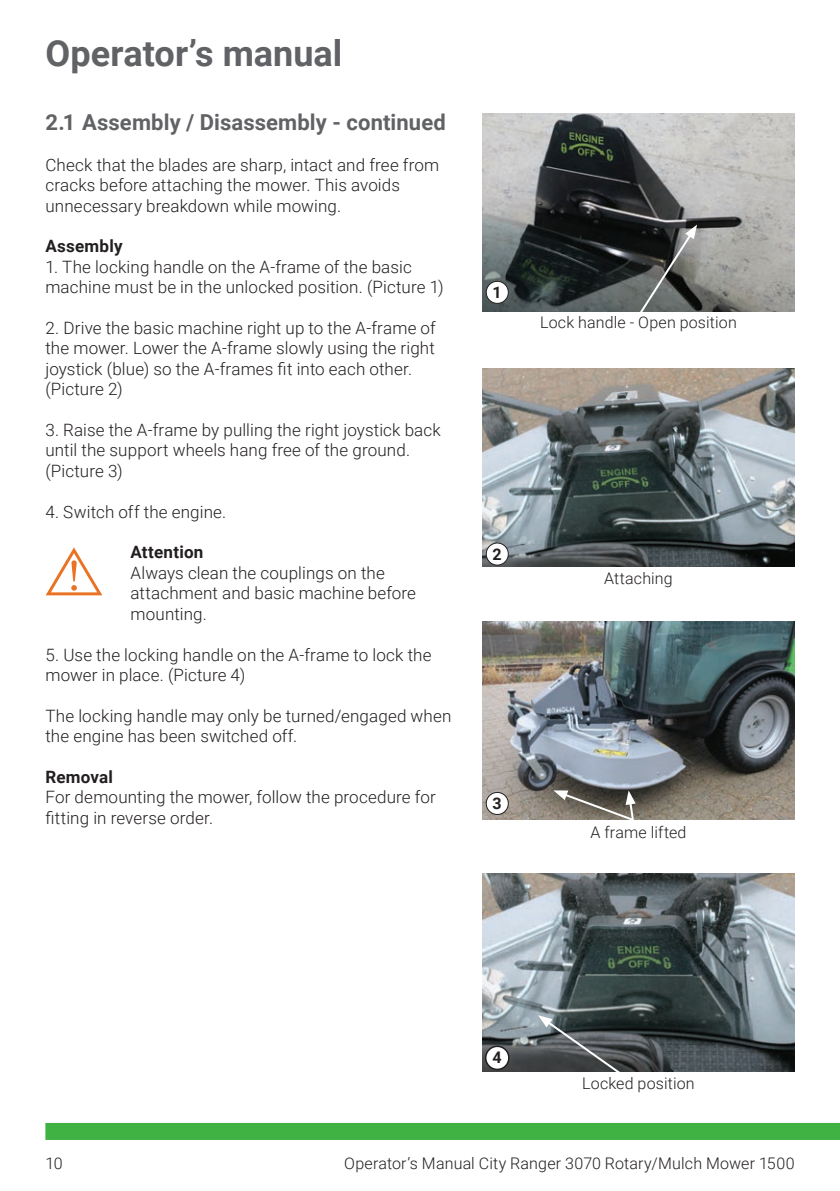
<style>
.page{position:relative;width:840px;height:1191px;background:#fff}
.page>*{position:absolute;margin:0;border:0;box-sizing:border-box;transform-origin:0 0}
.t1{font:700 36px "Roboto";color:#616265}
.t2{font:700 22px "Roboto";letter-spacing:.005em;color:#616265}
.t3{font:300 17px/20.4px "Roboto";letter-spacing:.01em;color:#231f20}
.t4{font:700 17px "Roboto";letter-spacing:.015em;color:#231f20}
.t5{font:300 16px "Roboto";letter-spacing:.01em;color:#231f20}
.t6{font:700 16px "Roboto";color:#231f20}
</style>
<div class="page">
<div style="left:45px;top:1123px;width:794px;height:17px;background:#40b143"></div>
<img style="left:482px;top:368px;width:312px;height:199px">
<img style="left:482px;top:621px;width:312px;height:198px">
<svg style="left:553px;top:790px;width:83px;height:30px;background:#767168"></svg>
<img style="left:482px;top:113px;width:312px;height:199px">
<svg style="left:634px;top:225px;width:62px;height:87px;background:#505351"></svg>
<img style="left:482px;top:873px;width:312px;height:198px">
<div style="left:485px;top:1046px;width:23px;height:23px;background:#fff;border-radius:50%"></div>
<div style="left:484px;top:1045px;width:25px;height:25px;border:2px solid #231f20;border-radius:50%"></div>
<svg style="left:537px;top:1015px;width:85px;height:57px;background:#515658"></svg>
<div style="left:486px;top:543px;width:22px;height:22px;background:#fff;border-radius:50%"></div>
<div style="left:485px;top:543px;width:23px;height:22px;border:1px solid #231f20;border-radius:50%"></div>
<div style="left:486px;top:281px;width:22px;height:22px;background:#fff;border-radius:50%"></div>
<div style="left:485px;top:281px;width:23px;height:23px;border:1px solid #231f20;border-radius:50%"></div>
<div style="left:486px;top:792px;width:22px;height:22px;background:#fff;border-radius:50%"></div>
<div style="left:485px;top:792px;width:23px;height:22px;border:1px solid #231f20;border-radius:50%"></div>
<svg style="left:46px;top:547px;width:56px;height:48px"></svg>
<h1 class="t1" style="left:45px;top:28px;width:298px">Operator’s manual</h1>
<p class="t2" style="left:45px;top:107px;width:402px">2.1 Assembly / Disassembly - continued</p>
<p class="t3" style="left:45px;top:154px;width:395px">Check that the blades are sharp, intact and free from cracks before attaching the mower. This avoids unnecessary breakdown while mowing.</p>
<p class="t4" style="left:45px;top:234px;width:79px">Assembly</p>
<p class="t3" style="left:45px;top:256px;width:399px">1. The locking handle on the A-frame of the basic machine must be in the unlocked position. (Picture 1)</p>
<p class="t3" style="left:45px;top:317px;width:391px">2. Drive the basic machine right up to the A-frame of the mower. Lower the A-frame slowly using the right joystick (blue) so the A-frames fit into each other. (Picture 2)</p>
<p class="t3" style="left:45px;top:419px;width:397px">3. Raise the A-frame by pulling the right joystick back until the support wheels hang free of the ground. (Picture 3)</p>
<p class="t3" style="left:45px;top:501px;width:182px">4. Switch off the engine.</p>
<p class="t4" style="left:130px;top:540px;width:74px">Attention</p>
<p class="t3" style="left:130px;top:562px;width:287px">Always clean the couplings on the attachment and basic machine before mounting.</p>
<p class="t3" style="left:45px;top:643px;width:387px">5. Use the locking handle on the A-frame to lock the mower in place. (Picture 4)</p>
<p class="t3" style="left:45px;top:705px;width:407px">The locking handle may only be turned/engaged when the engine has been switched off.</p>
<p class="t4" style="left:45px;top:765px;width:69px">Removal</p>
<p class="t3" style="left:45px;top:786px;width:391px">For demounting the mower, follow the procedure for fitting in reverse order.</p>
<p class="t6" style="left:492px;top:281px;width:11px">1</p>
<p class="t5" style="left:540px;top:311px;width:198px">Lock handle - Open position</p>
<p class="t6" style="left:492px;top:543px;width:11px">2</p>
<p class="t6" style="left:492px;top:792px;width:11px">3</p>
<p class="t5" style="left:604px;top:567px;width:70px">Attaching</p>
<p class="t5" style="left:590px;top:821px;width:97px">A frame lifted</p>
<p class="t6" style="left:492px;top:1045px;width:11px">4</p>
<p class="t5" style="left:582px;top:1072px;width:114px">Locked position</p>
<p class="t5" style="left:45px;top:1152px;width:19px">10</p>
<p class="t5" style="left:344px;top:1152px;width:451px">Operator’s Manual City Ranger 3070 Rotary/Mulch Mower 1500</p>
</div>
